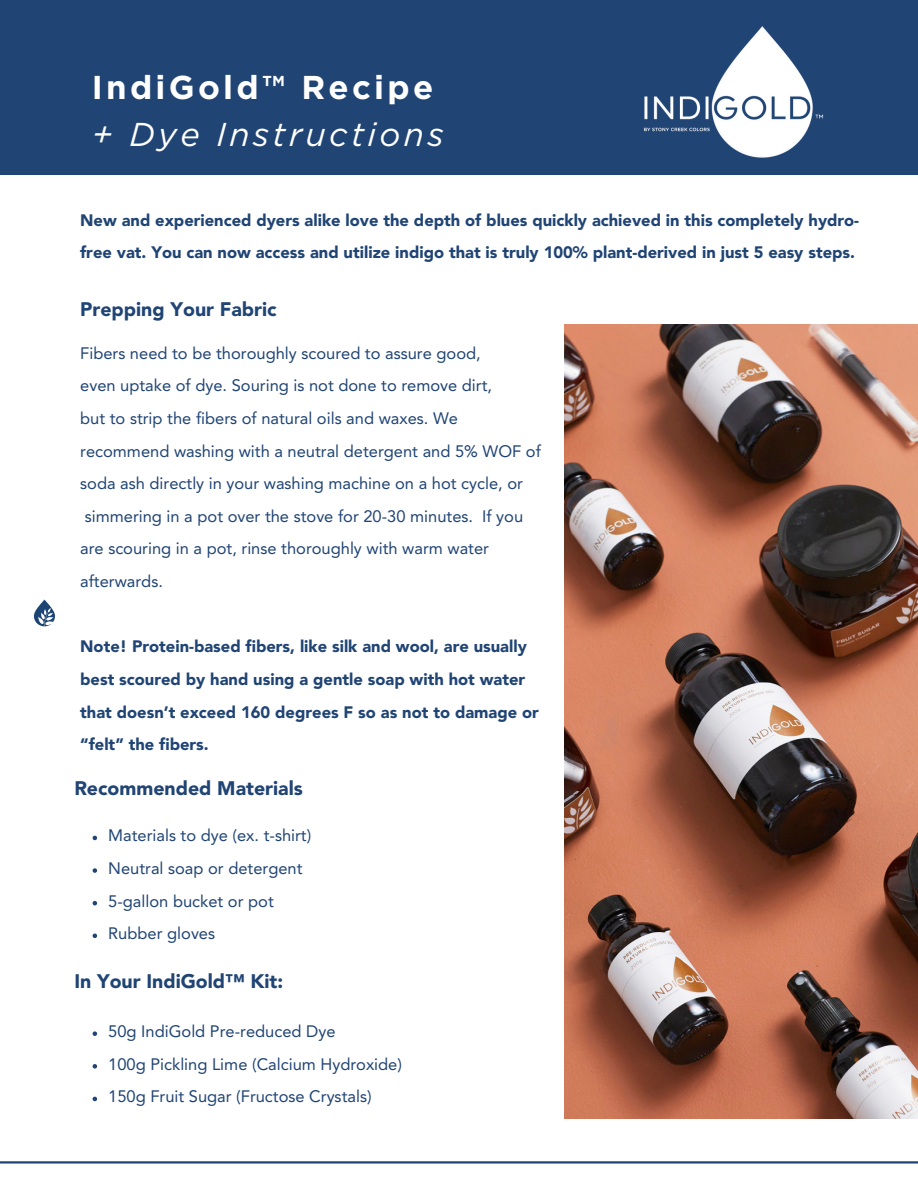
<style>
.page{position:relative;width:918px;height:1188px;background:#fff}
.page>*{position:absolute;margin:0;border:0;box-sizing:border-box;transform-origin:0 0}
.t1{font:italic 33px "Gotham";letter-spacing:.1em;color:#fff}
.t2{font:700 33px "Gotham";letter-spacing:.1em;color:#fff}
.t3{font:900 19.5px "Avenir LT Std";color:#204474}
.t4{font:16.5px/32.7px "Avenir LT Std";color:#204474}
.t5{font:900 16.5px/32.7px "Avenir LT Std";color:#204474}
</style>
<div class="page">
<div style="left:0;top:0;width:918px;height:175px;background:#204474"></div>
<img style="left:565px;top:324px;width:353px;height:795px">
<img style="left:644px;top:26px;width:180px;height:132px">
<svg style="left:93px;top:836px;width:4px;height:4px"></svg>
<svg style="left:93px;top:868px;width:4px;height:5px"></svg>
<svg style="left:93px;top:901px;width:4px;height:4px"></svg>
<svg style="left:93px;top:934px;width:4px;height:4px"></svg>
<svg style="left:93px;top:1031px;width:4px;height:5px"></svg>
<svg style="left:93px;top:1064px;width:4px;height:5px"></svg>
<svg style="left:93px;top:1097px;width:4px;height:4px"></svg>
<hr style="left:0;top:1161px;width:918px;height:3px;background:#204474">
<img style="left:33px;top:599px;width:22px;height:28px">
<h1 class="t2" style="left:92px;top:68px;width:343px">IndiGold™ Recipe</h1>
<h1 class="t1" style="left:92px;top:116px;width:353px">+ Dye Instructions</h1>
<p class="t5" style="left:80px;top:205px;width:780px">New and experienced dyers alike love the depth of blues quickly achieved in this completely hydro&shy;free vat. You can now access and utilize indigo that is truly 100% plant-derived in just 5 easy steps.</p>
<p class="t3" style="left:80px;top:302px;width:198px">Prepping Your Fabric</p>
<p class="t4" style="left:80px;top:338px;width:462px">Fibers need to be thoroughly scoured to assure good,<br>even uptake of dye. Souring is not done to remove dirt,<br>but to strip the fibers of natural oils and waxes. We recommend washing with a neutral detergent and 5% WOF of soda ash directly in your washing machine on a hot cycle, or simmering in a pot over the stove for 20-30 minutes. If you are scouring in a pot, rinse thoroughly with warm water afterwards.</p>
<p class="t5" style="left:80px;top:632px;width:460px">Note! Protein-based fibers, like silk and wool, are usually best scoured by hand using a gentle soap with hot water that doesn’t exceed 160 degrees F so as not to damage or “felt” the fibers.</p>
<p class="t3" style="left:74px;top:781px;width:230px">Recommended Materials</p>
<p class="t4" style="left:108px;top:821px;width:205px">Materials to dye (ex. t-shirt)<br>Neutral soap or detergent<br>5-gallon bucket or pot<br>Rubber gloves</p>
<p class="t3" style="left:74px;top:973px;width:210px">In Your IndiGold™ Kit:</p>
<p class="t4" style="left:108px;top:1016px;width:295px">50g IndiGold Pre-reduced Dye<br>100g Pickling Lime (Calcium Hydroxide)<br>150g Fruit Sugar (Fructose Crystals)</p>
</div>
